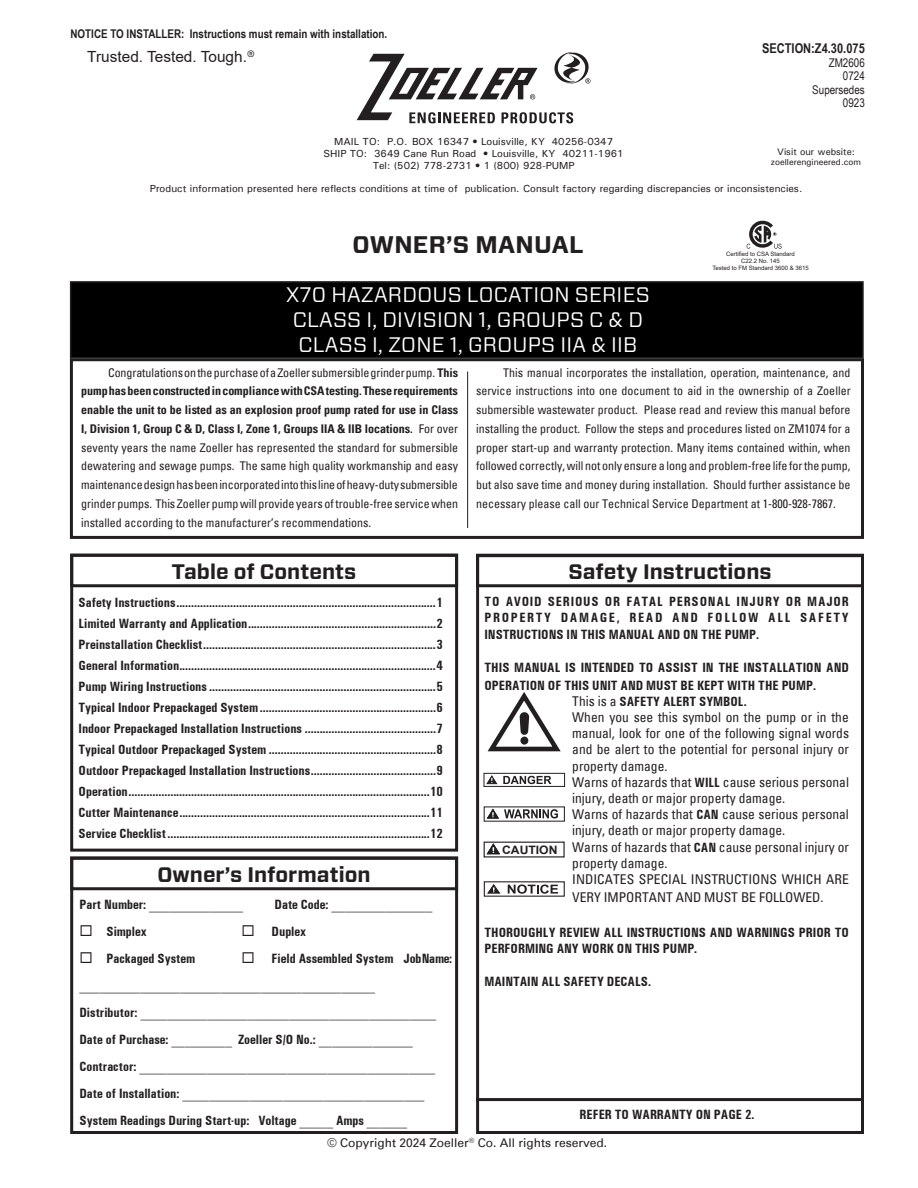
<style>
.page{position:relative;width:918px;height:1188px;background:#fff}
.page>*{position:absolute;margin:0;border:0;box-sizing:border-box;transform-origin:0 0}
.t1{font:700 24px "Forza";letter-spacing:.01em;color:#231f20}
.t2{font:21px "Forza";letter-spacing:.01em;color:#fff}
.t3{font:700 21px "Forza";color:#231f20}
.t4{font:15.45px "Arial";color:#231f20}
.t5{font:700 13.5px/16.5px "Univers Condensed W1";color:#231f20}
.t6{font:condensed 13.5px/16.2px "Univers";color:#231f20}
.t7{font:700 13.5px "Arial Narrow";color:#231f20}
.t8{font:condensed 12px/18.8px "Univers";color:#231f20;text-align:justify}
.t9{font:700 12px "Arial Narrow";color:#231f20}
.t10{font:12px "Univers";color:#231f20}
.t11{font:12px "Arial Narrow";color:#231f20}
.t12{font:700 11.55px "Arial";color:#231f20;scale:1.05 1}
.t13{font:500 10.2px/12.3px "Univers W1";color:#231f20;text-align:center}
.t14{font:500 9.45px "Univers W1";color:#231f20}
.t15{font:500 8.85px "Univers W1";color:#231f20}
.t16{font:6px "Arial";color:#231f20}
.s1{font-weight:700}
.s2{font-family:"Univers";font-weight:400;font-stretch:condensed}
.s3{font-family:"Univers Condensed W1";font-weight:700;font-stretch:normal}
</style>
<div class="page">
<svg style="left:357px;top:52px;width:234px;height:71px"></svg>
<div style="left:476px;top:554px;width:388px;height:580px;border:3px solid #231f20"></div>
<div style="left:70px;top:857px;width:388px;height:33px;border:3px solid #231f20"></div>
<div style="left:70px;top:856px;width:388px;height:278px;border:3px solid #231f20"></div>
<svg style="left:487px;top:692px;width:74px;height:60px"></svg>
<svg style="left:487px;top:809px;width:71px;height:10px"></svg>
<div style="left:484px;top:842px;width:81px;height:16px;border:1px solid #231f20"></div>
<svg style="left:486px;top:844px;width:14px;height:11px"></svg>
<svg style="left:486px;top:775px;width:11px;height:9px"></svg>
<div style="left:484px;top:773px;width:81px;height:13px;border:1px solid #231f20"></div>
<svg style="left:503px;top:776px;width:48px;height:8px"></svg>
<svg style="left:487px;top:884px;width:13px;height:10px"></svg>
<svg style="left:508px;top:885px;width:50px;height:9px"></svg>
<div style="left:476px;top:554px;width:388px;height:33px;border:3px solid #231f20"></div>
<div style="left:70px;top:554px;width:388px;height:298px;border:3px solid #231f20"></div>
<div style="left:70px;top:554px;width:388px;height:33px;border:3px solid #231f20"></div>
<hr style="left:476px;top:1098px;width:388px;height:3px;background:#231f20">
<div style="left:70px;top:358px;width:794px;height:181px;border:3px solid #231f20"></div>
<hr style="left:467px;top:372px;width:1px;height:156px;background:#231f20">
<div style="left:71px;top:282px;width:792px;height:76px;background:#000"></div>
<div style="left:70px;top:281px;width:794px;height:78px;border:2px solid #231f20"></div>
<svg style="left:747px;top:220px;width:35px;height:29px"></svg>
<p class="t9" style="left:70px;top:25px;width:318px">NOTICE TO INSTALLER: Instructions must remain with installation.</p>
<p class="t4" style="left:87px;top:46px;width:169px">Trusted. Tested. Tough.<sup>®</sup></p>
<p class="t7" style="left:762px;top:38px;width:104px">SECTION:Z4.30.075</p>
<p class="t11" style="left:829px;top:53px;width:38px">ZM2606</p>
<p class="t11" style="left:843px;top:67px;width:23px">0724</p>
<p class="t11" style="left:812px;top:80px;width:54px">Supersedes</p>
<p class="t11" style="left:843px;top:94px;width:23px">0923</p>
<p class="t13" style="left:324px;top:135px;width:302px">MAIL TO: P.O. BOX 16347 • Louisville, KY 40256-0347<br>SHIP TO: 3649 Cane Run Road • Louisville, KY 40211-1961<br>Tel: (502) 778-2731 • 1 (800) 928-PUMP</p>
<p class="t14" style="left:777px;top:145px;width:79px">Visit our website:</p>
<p class="t15" style="left:771px;top:157px;width:92px">zoellerengineered.com</p>
<p class="t13" style="left:150px;top:182px;width:654px">Product information presented here reflects conditions at time of publication. Consult factory regarding discrepancies or inconsistencies.</p>
<p class="t1" style="left:352px;top:228px;width:233px">OWNER’S MANUAL</p>
<p class="t2" style="left:286px;top:280px;width:365px">X70 HAZARDOUS LOCATION SERIES</p>
<p class="t2" style="left:293px;top:305px;width:352px">CLASS I, DIVISION 1, GROUPS C &amp; D</p>
<p class="t2" style="left:299px;top:331px;width:340px">CLASS I, ZONE 1, GROUPS IIA &amp; IIB</p>
<p class="t16" style="left:726px;top:250px;width:70px">Certified to CSA Standard</p>
<p class="t16" style="left:741px;top:257px;width:40px">C22.2 No. 145</p>
<p class="t16" style="left:712px;top:264px;width:98px">Tested to FM Standard 3600 &amp; 3615</p>
<p class="t8" style="left:81px;top:363px;width:379px;text-indent:27px">Congratulations on the purchase of a Zoeller submersible grinder pump. <span class="s1">This pump has been constructed in compliance with CSA testing. These requirements enable the unit to be listed as an explosion proof pump rated for use in Class I, Division 1, Group C &amp; D, Class I, Zone 1, Groups IIA &amp; IIB locations.</span> For over seventy years the name Zoeller has represented the standard for submersible dewatering and sewage pumps. The same high quality workmanship and easy maintenance design has been incorporated into this line of heavy-duty submersible grinder pumps. This Zoeller pump will provide years of trouble-free service when installed according to the manufacturer’s recommendations.</p>
<p class="t3" style="left:172px;top:558px;width:186px">Table of Contents</p>
<p class="t5" style="left:79px;top:594px;width:366px">Safety Instructions.......................................................................................1</p>
<p class="t5" style="left:79px;top:615px;width:366px">Limited Warranty and Application...............................................................2</p>
<p class="t5" style="left:79px;top:636px;width:366px">Preinstallation Checklist..............................................................................3</p>
<p class="t5" style="left:79px;top:657px;width:366px">General Information......................................................................................4</p>
<p class="t5" style="left:79px;top:678px;width:366px">Pump Wiring Instructions ............................................................................5</p>
<p class="t5" style="left:79px;top:699px;width:366px">Typical Indoor Prepackaged System...........................................................6</p>
<p class="t5" style="left:79px;top:720px;width:366px">Indoor Prepackaged Installation Instructions ............................................7</p>
<p class="t5" style="left:79px;top:741px;width:366px">Typical Outdoor Prepackaged System ........................................................8</p>
<p class="t5" style="left:79px;top:762px;width:366px">Outdoor Prepackaged Installation Instructions..........................................9</p>
<p class="t5" style="left:79px;top:783px;width:366px">Operation.....................................................................................................10</p>
<p class="t5" style="left:79px;top:804px;width:366px">Cutter Maintenance....................................................................................11</p>
<p class="t5" style="left:79px;top:825px;width:366px">Service Checklist........................................................................................12</p>
<p class="t3" style="left:158px;top:861px;width:215px">Owner’s Information</p>
<p class="t5" style="left:80px;top:896px;width:165px">Part Number: ______________</p>
<p class="t5" style="left:275px;top:896px;width:159px">Date Code: _______________</p>
<p class="t5" style="left:80px;top:923px;width:69px">◻ Simplex</p>
<p class="t5" style="left:242px;top:923px;width:66px">◻ Duplex</p>
<p class="t5" style="left:80px;top:950px;width:117px">◻ Packaged System</p>
<p class="t5" style="left:80px;top:944px;width:374px;line-height:27px;text-indent:162px">◻ Field Assembled System Job Name: ____________________________________________</p>
<p class="t5" style="left:80px;top:1004px;width:358px">Distributor: ____________________________________________</p>
<p class="t5" style="left:80px;top:1031px;width:335px">Date of Purchase: _________ Zoeller S/O No.: ______________</p>
<p class="t5" style="left:80px;top:1058px;width:357px">Contractor: ____________________________________________</p>
<p class="t5" style="left:80px;top:1085px;width:347px">Date of Installation: ____________________________________</p>
<p class="t5" style="left:80px;top:1112px;width:329px">System Readings During Start-up: Voltage _____ Amps ______</p>
<p class="t8" style="left:476px;top:363px;width:376px;text-indent:27px">This manual incorporates the installation, operation, maintenance, and service instructions into one document to aid in the ownership of a Zoeller submersible wastewater product. Please read and review this manual before installing the product. Follow the steps and procedures listed on ZM1074 for a proper start-up and warranty protection. Many items contained within, when followed correctly, will not only ensure a long and problem-free life for the pump, but also save time and money during installation. Should further assistance be necessary please call our Technical Service Department at 1-800-928-7867.</p>
<p class="t3" style="left:568px;top:558px;width:205px">Safety Instructions</p>
<p class="t5" style="left:484px;top:593px;width:366px;text-align:justify">TO AVOID SERIOUS OR FATAL PERSONAL INJURY OR MAJOR PROPERTY DAMAGE, READ AND FOLLOW ALL SAFETY INSTRUCTIONS IN THIS MANUAL AND ON THE PUMP.</p>
<p class="t5" style="left:484px;top:658px;width:366px;line-height:18px">THIS MANUAL IS INTENDED TO ASSIST IN THE INSTALLATION AND<br>OPERATION OF THIS UNIT AND MUST BE KEPT WITH THE PUMP.</p>
<p class="t5" style="left:572px;top:693px;width:176px"><span class="s2">This is a</span> SAFETY ALERT SYMBOL.</p>
<p class="t6" style="left:572px;top:709px;width:278px;text-align:justify">When you see this symbol on the pump or in the manual, look for one of the following signal words and be alert to the potential for personal injury or property damage.</p>
<p class="t6" style="left:572px;top:774px;width:278px">Warns of hazards that <span class="s3">WILL</span> cause serious personal injury, death or major property damage.</p>
<p class="t6" style="left:572px;top:806px;width:278px">Warns of hazards that <span class="s3">CAN</span> cause serious personal injury, death or major property damage.</p>
<p class="t6" style="left:572px;top:839px;width:278px">Warns of hazards that <span class="s3">CAN</span> cause personal injury or property damage.</p>
<p class="t6" style="left:572px;top:870px;width:278px;line-height:18px">INDICATES SPECIAL INSTRUCTIONS WHICH ARE<br>VERY IMPORTANT AND MUST BE FOLLOWED.</p>
<p class="t5" style="left:484px;top:924px;width:366px">THOROUGHLY REVIEW ALL INSTRUCTIONS AND WARNINGS PRIOR TO<br>PERFORMING ANY WORK ON THIS PUMP.</p>
<p class="t5" style="left:484px;top:973px;width:168px">MAINTAIN ALL SAFETY DECALS.</p>
<p class="t12" style="left:502px;top:842px;width:54px">CAUTION</p>
<p class="t5" style="left:580px;top:1106px;width:176px">REFER TO WARRANTY ON PAGE 2.</p>
<p class="t10" style="left:327px;top:1136px;width:281px">© Copyright 2024 Zoeller<sup>®</sup> Co. All rights reserved.</p>
</div>
